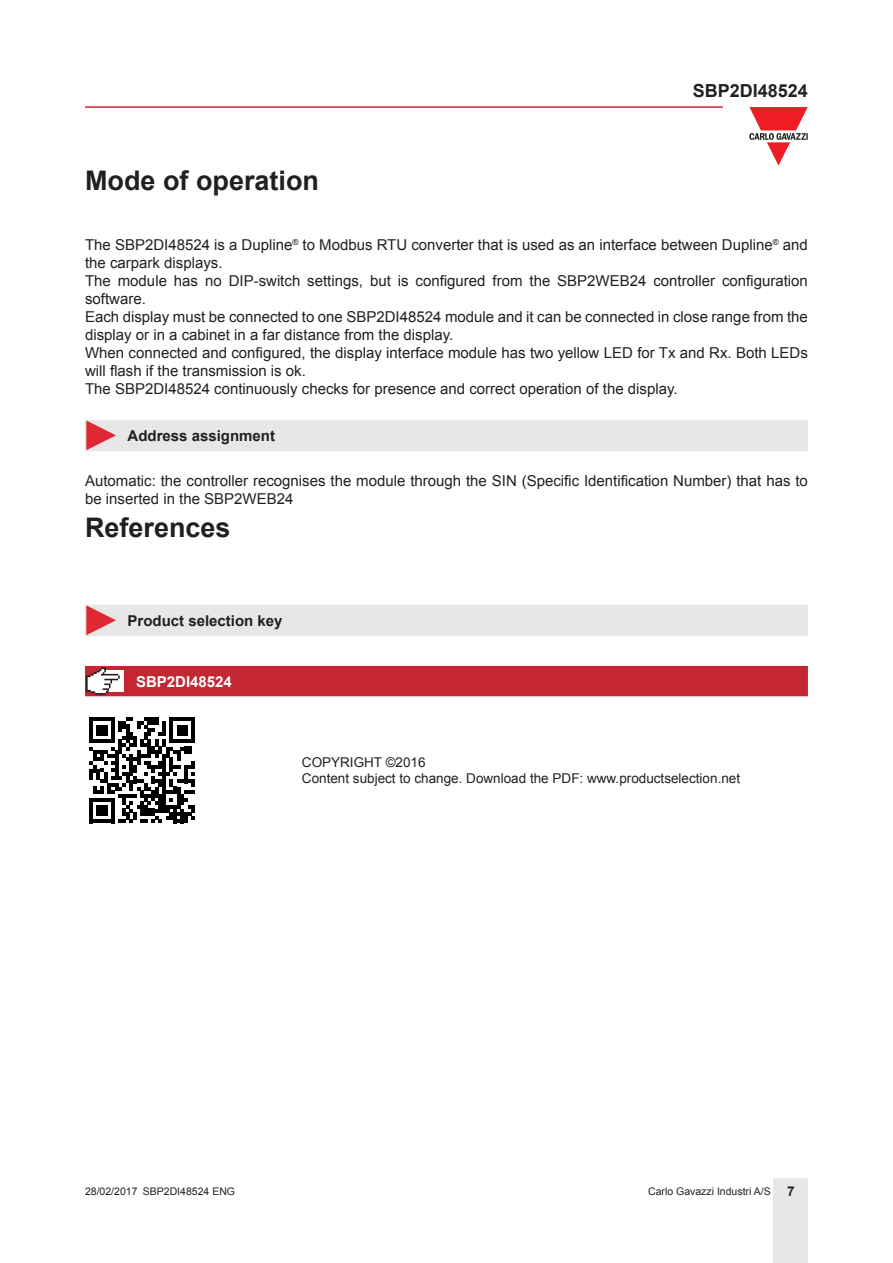
<style>
.page{position:relative;width:893px;height:1263px;background:#fff}
.page>*{position:absolute;margin:0;border:0;box-sizing:border-box;transform-origin:0 0}
.t1{font:700 27px "Arial";color:#231f20}
.t2{font:700 18px "Arial";color:#231f20}
.t3{font:15px/18px "Arial";color:#231f20}
.t4{font:700 15px "Arial";color:#231f20}
.t5{font:700 15px "Arial";color:#fff}
.t6{font:13.5px/16.2px "Arial";color:#231f20}
.t7{font:10.5px "Arial";color:#231f20}
.s1{font-weight:700;font-size:13.5px}
</style>
<div class="page">
<hr style="left:85px;top:106px;width:638px;height:2px;background:#c42633">
<div style="left:774px;top:1178px;width:34px;height:85px;background:#e7e7e8"></div>
<svg style="left:749px;top:107px;width:59px;height:59px"></svg>
<div style="left:85px;top:420px;width:723px;height:31px;background:#e7e7e8"></div>
<div style="left:85px;top:605px;width:723px;height:31px;background:#e7e7e8"></div>
<div style="left:85px;top:666px;width:723px;height:30px;background:#c42633"></div>
<svg style="left:89px;top:717px;width:106px;height:106px"></svg>
<h1 class="t1" style="left:85px;top:162px;width:236px">Mode of operation</h1>
<p class="t2" style="left:693px;top:78px;width:117px">SBP2DI48524</p>
<p class="t3" style="left:85px;top:236px;width:724px">The SBP2DI48524 is a Dupline<sup>®</sup> to Modbus RTU converter that is used as an interface between Dupline<sup>®</sup> and the carpark displays.<br>The module has no DIP-switch settings, but is configured from the SBP2WEB24 controller configuration software.<br>Each display must be connected to one SBP2DI48524 module and it can be connected in close range from the display or in a cabinet in a far distance from the display.<br>When connected and configured, the display interface module has two yellow LED for Tx and Rx. Both LEDs will flash if the transmission is ok.<br>The SBP2DI48524 continuously checks for presence and correct operation of the display.</p>
<p class="t4" style="left:128px;top:426px;width:149px">Address assignment</p>
<p class="t3" style="left:85px;top:472px;width:724px">Automatic: the controller recognises the module through the SIN (Specific Identification Number) that has to be inserted in the SBP2WEB24</p>
<h1 class="t1" style="left:85px;top:509px;width:147px">References</h1>
<p class="t4" style="left:128px;top:611px;width:157px">Product selection key</p>
<p class="t5" style="left:136px;top:671px;width:97px">SBP2DI48524</p>
<p class="t6" style="left:302px;top:754px;width:440px">COPYRIGHT ©2016<br>Content subject to change. Download the PDF: www.productselection.net</p>
<p class="t7" style="left:85px;top:1184px;width:152px">28/02/2017 SBP2DI48524 ENG</p>
<p class="t7" style="left:648px;top:1184px;width:148px">Carlo Gavazzi Industri A/S <span class="s1">7</span></p>
</div>
